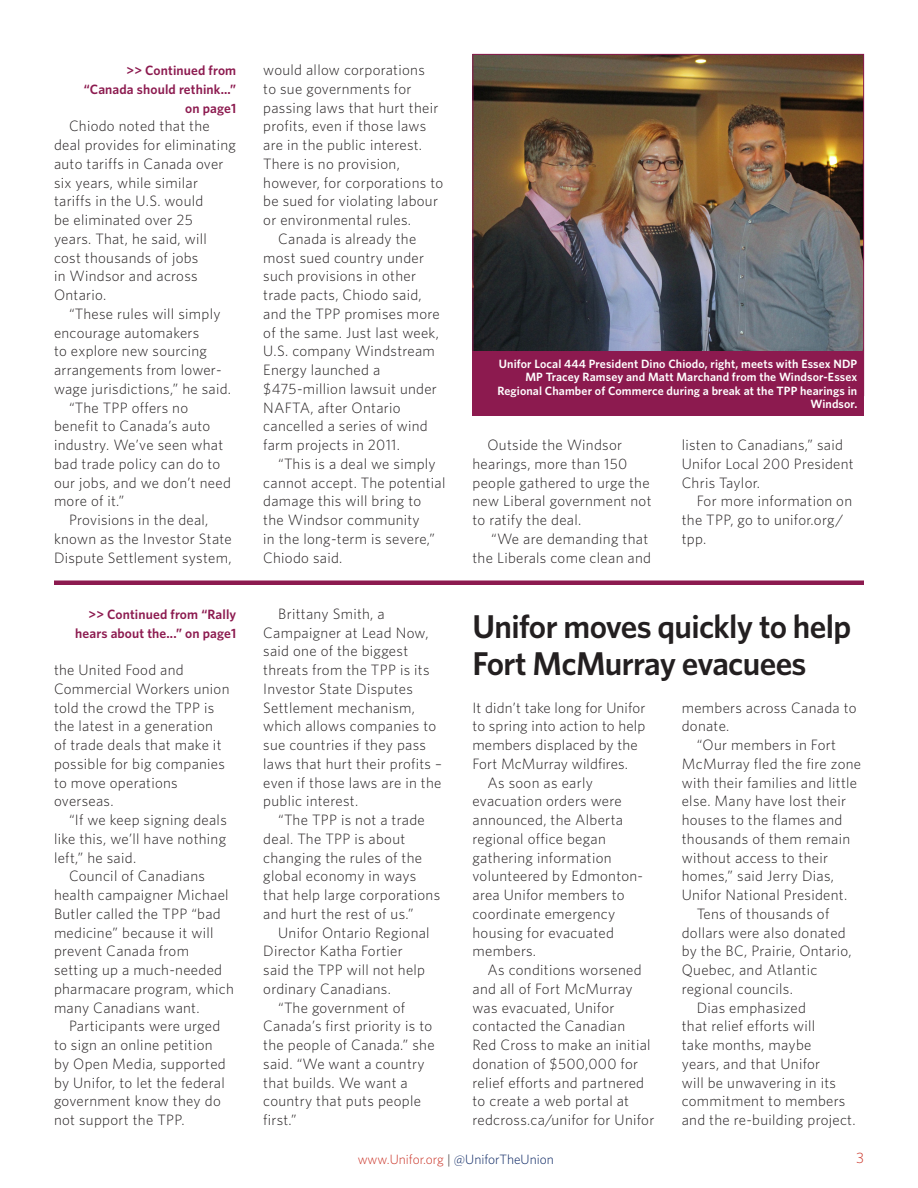
<style>
.page{position:relative;width:918px;height:1188px;background:#fff}
.page>*{position:absolute;margin:0;border:0;box-sizing:border-box;transform-origin:0 0}
.Feature_HED{font:600 33px/37.5px "Whitney";letter-spacing:-.02em;color:#231f20}
.Body_Copy_Indent{font:300 15px/18.8px "Whitney";letter-spacing:.02em;color:#231f20}
.Body_Copy_No_Indent{font:300 15px/18.8px "Whitney";letter-spacing:.01em;color:#231f20}
.Body_Copy_Indent-2{font:300 15px "Whitney";color:#ca3327}
.Continued_on{font:600 13.5px/18.8px "Whitney";letter-spacing:.01em;color:#8c1a4f;text-align:right}
.t1{font:300 13.5px "Whitney";color:#072260}
.Cutline{font:600 12px/13.5px "Whitney";letter-spacing:.01em;color:#fff;text-align:right}
.s1{color:#ca3327}
.s2{color:#231f20}
</style>
<div class="page">
<div style="left:54px;top:580px;width:810px;height:5px;background:#8c1a4f"></div>
<img style="left:474px;top:56px;width:388px;height:295px">
<div style="left:472px;top:351px;width:392px;height:65px;background:#8c1a4f"></div>
<p class="Continued_on" style="left:84px;top:61px;width:154px">&gt;&gt; Continued from “Canada should rethink...” on page1</p>
<p class="Body_Copy_Indent" style="left:54px;top:116px;width:183px;text-indent:15px">Chiodo noted that the deal provides for eliminating auto tariffs in Canada over six years, while similar tariffs in the U.S. would<br>be eliminated over 25<br>years. That, he said, will cost thousands of jobs<br>in Windsor and across<br>Ontario.</p>
<p class="Body_Copy_Indent" style="left:54px;top:304px;width:179px;text-indent:15px">“These rules will simply encourage automakers<br>to explore new sourcing arrangements from lower&shy;wage jurisdictions,” he said.</p>
<p class="Body_Copy_Indent" style="left:54px;top:397px;width:179px;text-indent:15px">“The TPP offers no benefit to Canada’s auto industry. We’ve seen what bad trade policy can do to our jobs, and we don’t need more of it.”</p>
<p class="Body_Copy_Indent" style="left:54px;top:510px;width:179px;text-align:center">Provisions in the deal, known as the Investor State<br>Dispute Settlement system,</p>
<p class="Continued_on" style="left:75px;top:604px;width:162px">&gt;&gt; Continued from “Rally hears about the...” on page1</p>
<p class="Body_Copy_Indent" style="left:54px;top:660px;width:177px">the United Food and<br>Commercial Workers union told the crowd the TPP is the latest in a generation<br>of trade deals that make it possible for big companies to move operations overseas.</p>
<p class="Body_Copy_Indent" style="left:54px;top:810px;width:174px;text-align:justify;text-indent:15px">“If we keep signing deals like this, we’ll have nothing left,” he said.</p>
<p class="Body_Copy_Indent" style="left:54px;top:866px;width:181px;text-indent:15px">Council of Canadians health campaigner Michael<br>Butler called the TPP “bad medicine” because it will prevent Canada from setting up a much-needed pharmacare program, which many Canadians want.</p>
<p class="Body_Copy_Indent" style="left:54px;top:1016px;width:173px;text-indent:15px">Participants were urged to sign an online petition by Open Media, supported by Unifor, to let the federal government know they do not support the TPP.</p>
<p class="Body_Copy_Indent" style="left:263px;top:60px;width:182px">would allow corporations<br>to sue governments for passing laws that hurt their profits, even if those laws are in the public interest.<br>There is no provision, however, for corporations to be sued for violating labour or environmental rules.</p>
<p class="Body_Copy_Indent" style="left:263px;top:229px;width:178px;text-indent:15px">Canada is already the most sued country under such provisions in other trade pacts, Chiodo said, and the TPP promises more of the same. Just last week,<br>U.S. company Windstream<br>Energy launched a $475-million lawsuit under<br>NAFTA, after Ontario cancelled a series of wind farm projects in 2011.</p>
<p class="Body_Copy_Indent" style="left:263px;top:454px;width:184px;text-indent:15px">“This is a deal we simply cannot accept. The potential damage this will bring to the Windsor community<br>in the long-term is severe,”<br>Chiodo said.</p>
<p class="Body_Copy_Indent" style="left:263px;top:604px;width:180px;text-indent:15px">Brittany Smith, a<br>Campaigner at Lead Now, said one of the biggest threats from the TPP is its<br>Investor State Disputes<br>Settlement mechanism, which allows companies to sue countries if they pass laws that hurt their profits – even if those laws are in the public interest.</p>
<p class="Body_Copy_Indent" style="left:263px;top:810px;width:179px;text-indent:15px">“The TPP is not a trade deal. The TPP is about changing the rules of the global economy in ways that help large corporations and hurt the rest of us.”</p>
<p class="Body_Copy_Indent" style="left:263px;top:922px;width:168px;text-indent:15px">Unifor Ontario Regional<br>Director Katha Fortier said the TPP will not help ordinary Canadians.</p>
<p class="Body_Copy_Indent" style="left:263px;top:997px;width:173px;text-indent:15px">“The government of<br>Canada’s first priority is to the people of Canada.” she said. “We want a country that builds. We want a country that puts people first.”</p>
<p class="Cutline" style="left:497px;top:357px;width:361px">Unifor Local 444 President Dino Chiodo, right, meets with Essex NDP MP Tracey Ramsey and Matt Marchand from the Windsor-Essex Regional Chamber of Commerce during a break at the TPP hearings in Windsor.</p>
<p class="Cutline" style="left:820px;top:383px;width:39px">Cutline</p>
<p class="Body_Copy_Indent" style="left:472px;top:435px;width:181px;text-indent:15px">Outside the Windsor hearings, more than 150 people gathered to urge the new Liberal government not to ratify the deal.</p>
<p class="Body_Copy_Indent" style="left:472px;top:529px;width:180px;text-align:right">“We are demanding that the Liberals come clean and</p>
<p class="Body_Copy_Indent" style="left:682px;top:435px;width:174px">listen to Canadians,” said<br>Unifor Local 200 President<br>Chris Taylor.</p>
<p class="Body_Copy_Indent" style="left:682px;top:491px;width:172px;text-indent:15px">For more information on the TPP, go to unifor.org/ tpp.</p>
<p class="Feature_HED" style="left:472px;top:607px;width:380px">Unifor moves quickly to help<br>Fort McMurray evacuees</p>
<p class="Body_Copy_No_Indent" style="left:472px;top:697px;width:174px">It didn’t take long for Unifor to spring into action to help members displaced by the<br>Fort McMurray wildfires.</p>
<p class="Body_Copy_Indent" style="left:472px;top:772px;width:172px;text-indent:15px">As soon as early evacuation orders were announced, the Alberta regional office began gathering information volunteered by Edmonton&shy;area Unifor members to coordinate emergency housing for evacuated members.</p>
<p class="Body_Copy_Indent" style="left:472px;top:960px;width:183px;text-indent:15px">As conditions worsened and all of Fort McMurray was evacuated, Unifor contacted the Canadian<br>Red Cross to make an initial donation of $500,000 for relief efforts and partnered to create a web portal at redcross.ca/unifor for Unifor</p>
<p class="Body_Copy_Indent" style="left:682px;top:697px;width:176px">members across Canada to donate.</p>
<p class="Body_Copy_Indent" style="left:682px;top:735px;width:181px;text-indent:15px">“Our members in Fort<br>McMurray fled the fire zone with their families and little else. Many have lost their houses to the flames and thousands of them remain without access to their homes,” said Jerry Dias,<br>Unifor National President.</p>
<p class="Body_Copy_Indent" style="left:682px;top:904px;width:171px;text-indent:15px">Tens of thousands of dollars were also donated by the BC, Prairie, Ontario,<br>Quebec, and Atlantic regional councils.</p>
<p class="Body_Copy_Indent" style="left:682px;top:997px;width:175px;text-indent:15px">Dias emphasized<br>that relief efforts will<br>take months, maybe<br>years, and that Unifor<br>will be unwavering in its commitment to members and the re-building project.</p>
<p class="t1" style="left:358px;top:1151px;width:198px"><span class="s1">www.Unifor.org</span> <span class="s2">|</span> @UniforTheUnion</p>
<p class="Body_Copy_Indent-2" style="left:856px;top:1147px;width:9px">3</p>
</div>
